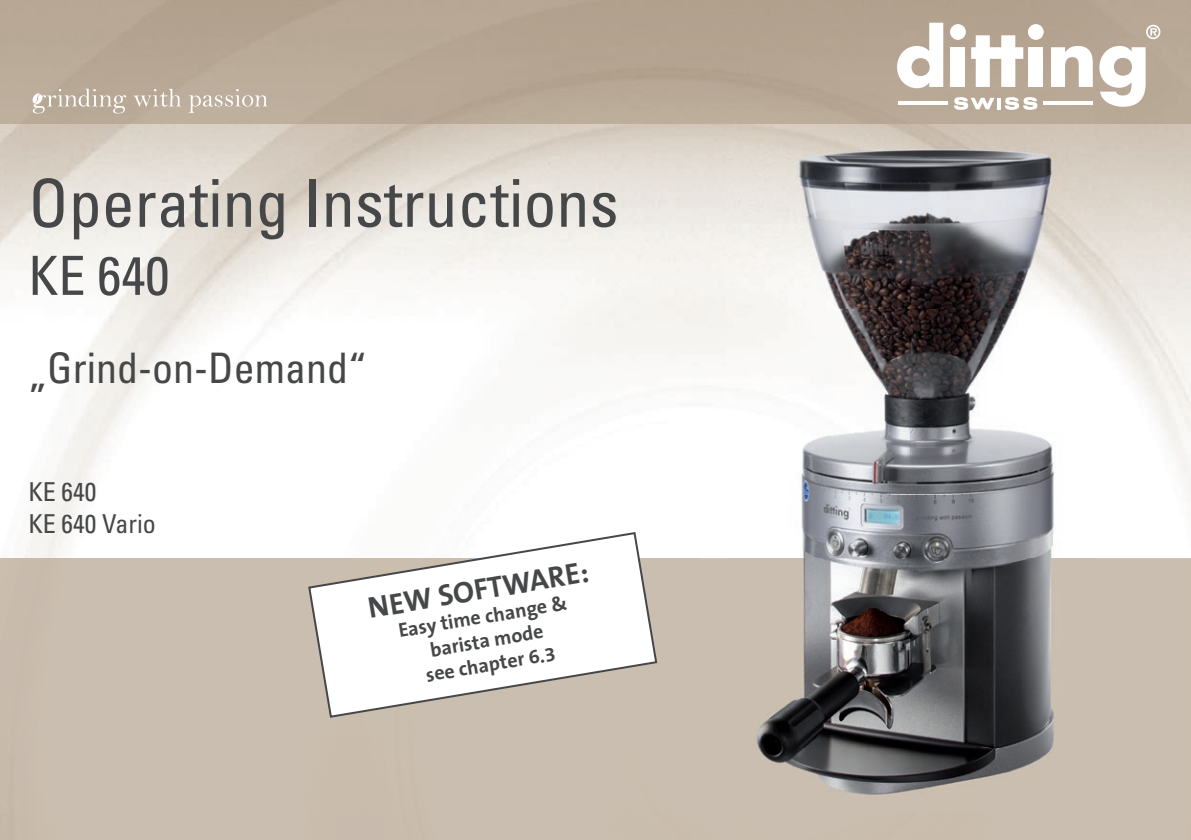
<style>
.page{position:relative;width:1191px;height:840px;background:#fff}
.page>*{position:absolute;margin:0;border:0;box-sizing:border-box;transform-origin:0 0}
.t1{font:condensed 66px "Univers";color:#464748}
.t2{font:condensed 54px "Univers";color:#464748}
.t3{font:condensed 42px "Univers";color:#464748}
.t4{font:700 30px "The Sans B7";color:#464748}
.t5{font:condensed 26px/31.2px "Univers";color:#464748}
.t6{font:700 20px/24px "The Sans B7";color:#464748;text-align:center}
</style>
<div class="page">
<svg style="left:897px;top:23px;width:46px;height:65px"></svg>
<svg style="left:971px;top:35px;width:52px;height:52px"></svg>
<svg style="left:1051px;top:46px;width:41px;height:41px"></svg>
<svg style="left:1099px;top:46px;width:46px;height:61px"></svg>
<svg style="left:954px;top:97px;width:40px;height:13px"></svg>
<svg style="left:1004px;top:97px;width:33px;height:13px"></svg>
<svg style="left:1146px;top:25px;width:14px;height:14px"></svg>
<svg style="left:134px;top:89px;width:47px;height:18px"></svg>
<svg style="left:189px;top:89px;width:78px;height:24px;background:#c7baab"></svg>
<svg style="left:33px;top:89px;width:93px;height:24px;background:#c5b9aa"></svg>
<svg style="left:307px;top:530px;width:351px;height:188px"></svg>
<img style="left:726px;top:111px;width:368px;height:700px">
<h1 class="t1" style="left:28px;top:161px;width:592px">Operating Instructions</h1>
<h2 class="t2" style="left:28px;top:241px;width:142px">KE 640</h2>
<h3 class="t3" style="left:47px;top:341px;width:321px">Grind-on-Demand“</h3>
<h3 class="t3" style="left:28px;top:372px;width:20px">”</h3>
<h3 class="t5" style="left:28px;top:476px;width:129px">KE 640<br>KE 640 Vario</h3>
<h3 class="t4" style="left:365px;top:591px;width:225px;rotate:-9deg">NEW SOFTWARE:</h3>
<p class="t6" style="left:397px;top:620px;width:172px;rotate:-10deg">Easy time change &amp; barista mode<br>see chapter 6.3</p>
</div>
